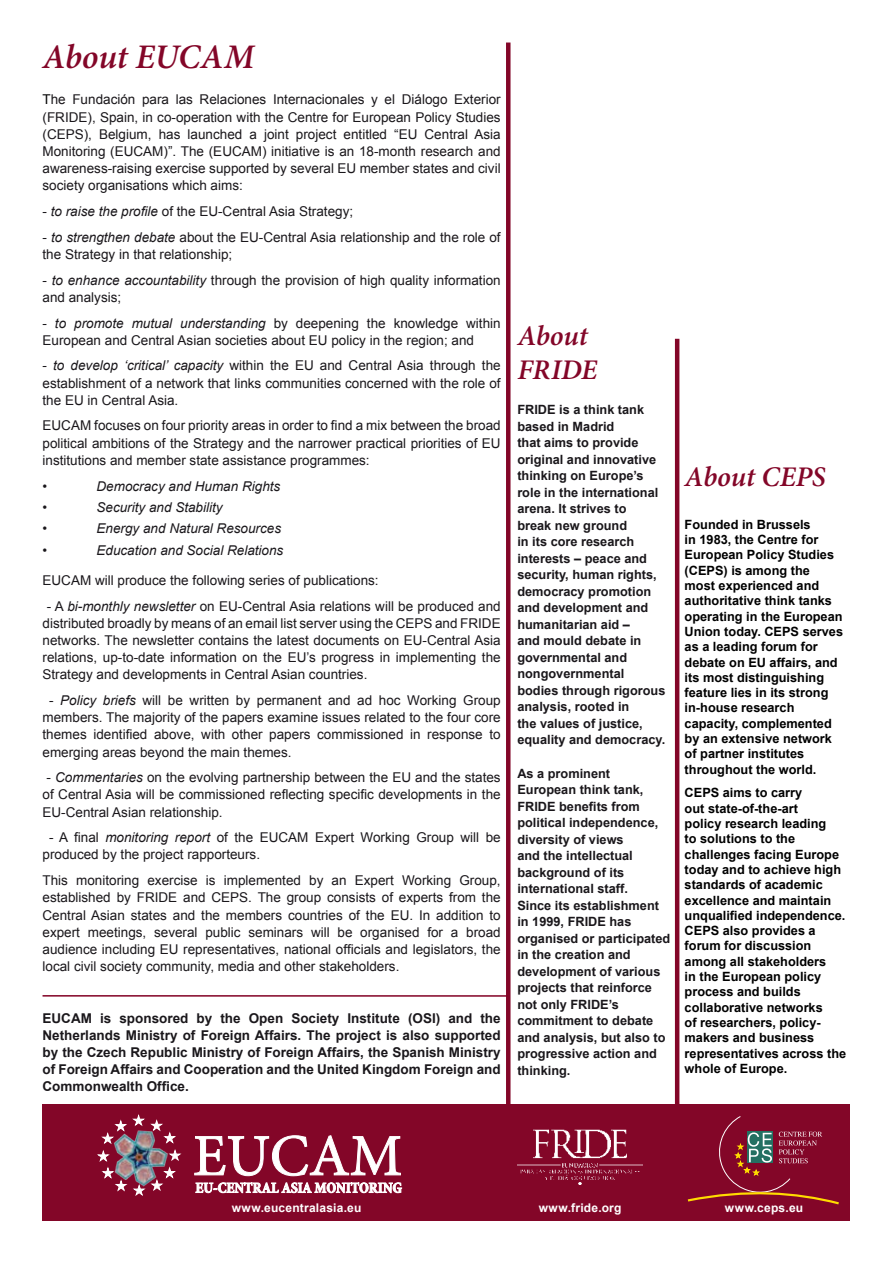
<style>
.page{position:relative;width:893px;height:1263px;background:#fff}
.page>*{position:absolute;margin:0;border:0;box-sizing:border-box;transform-origin:0 0}
.t1{font:italic 600 34.5px "Minion Pro";letter-spacing:-.005em;color:#830628}
.t2{font:italic 600 28.5px/34.2px "Minion Pro";letter-spacing:-.005em;color:#830628}
.t3{font:13.5px/17.2px "Arial";color:#1a171b;text-align:justify}
.t4{font:700 13.5px/17.2px "Arial";color:#1a171b;text-align:justify}
.t5{font:italic 13.5px "Arial";color:#1a171b}
.t6{font:700 12.75px/16.5px "Arial";color:#1a171b}
.t7{font:700 12.75px/15.3px "Arial";color:#000}
.t8{font:700 12px "Arial";letter-spacing:.02em;color:#fff}
.s1{color:#000}
.s2{font-style:italic}
</style>
<div class="page">
<div style="left:43px;top:1104px;width:807px;height:116px;background:#830628"></div>
<svg style="left:97px;top:1114px;width:84px;height:82px"></svg>
<svg style="left:194px;top:1135px;width:208px;height:59px"></svg>
<img style="left:112px;top:1129px;width:58px;height:58px">
<hr style="left:675px;top:339px;width:4px;height:802px;background:#830628">
<hr style="left:506px;top:43px;width:4px;height:1074px;background:#830628">
<img style="left:518px;top:1129px;width:124px;height:55px">
<svg style="left:687px;top:1116px;width:152px;height:88px"></svg>
<hr style="left:43px;top:995px;width:465px;height:2px;background:#820024">
<h1 class="t1" style="left:43px;top:32px;width:213px">About EUCAM</h1>
<p class="t3" style="left:43px;top:91px;width:460px"><span class="s1">T</span>he Fundación para las Relaciones Internacionales y el Diálogo Exterior (FRIDE), Spain, in co-operation with the Centre for European Policy Studies (CEPS), Belgium, has launched a joint project entitled “EU Central Asia Monitoring (EUCAM)”. The (EUCAM) initiative is an 18-month research and awareness-raising exercise supported by several EU member states and civil society organisations which aims:</p>
<p class="t3" style="left:43px;top:203px;width:312px">- <span class="s2">to raise the profile</span> of the EU-Central Asia Strategy;</p>
<p class="t3" style="left:43px;top:229px;width:460px">- <span class="s2">to strengthen debate</span> about the EU-Central Asia relationship and the role of the Strategy in that relationship;</p>
<p class="t3" style="left:43px;top:271px;width:460px">- <span class="s2">to enhance accountability</span> through the provision of high quality information and analysis;</p>
<p class="t3" style="left:43px;top:314px;width:460px">- <span class="s2">to promote mutual understanding</span> by deepening the knowledge within<br>European and Central Asian societies about EU policy in the region; and</p>
<p class="t3" style="left:43px;top:357px;width:460px">- <span class="s2">to develop ‘critical’ capacity</span> within the EU and Central Asia through the establishment of a network that links communities concerned with the role of the EU in Central Asia.</p>
<p class="t3" style="left:43px;top:417px;width:460px">EUCAM focuses on four priority areas in order to find a mix between the broad political ambitions of the Strategy and the narrower practical priorities of EU institutions and member state assistance programmes:</p>
<p class="t3" style="left:43px;top:477px;width:6px">•</p>
<p class="t5" style="left:97px;top:477px;width:185px">Democracy and Human Rights</p>
<p class="t3" style="left:43px;top:499px;width:6px">•</p>
<p class="t5" style="left:97px;top:498px;width:128px">Security and Stability</p>
<p class="t3" style="left:43px;top:520px;width:6px">•</p>
<p class="t5" style="left:97px;top:520px;width:186px">Energy and Natural Resources</p>
<p class="t3" style="left:43px;top:542px;width:6px">•</p>
<p class="t5" style="left:97px;top:541px;width:188px">Education and Social Relations</p>
<p class="t3" style="left:43px;top:572px;width:338px">EUCAM will produce the following series of publications:</p>
<p class="t3" style="left:43px;top:597px;width:460px;text-indent:4px">- A <span class="s2">bi-monthly newsletter</span> on EU-Central Asia relations will be produced and distributed broadly by means of an email list server using the CEPS and FRIDE networks. The newsletter contains the latest documents on EU-Central Asia relations, up-to-date information on the EU’s progress in implementing the Strategy and developments in Central Asian countries.</p>
<p class="t3" style="left:43px;top:692px;width:460px;text-indent:7px">- <span class="s2">Policy briefs</span> will be written by permanent and ad hoc Working Group members. The majority of the papers examine issues related to the four core themes identified above, with other papers commissioned in response to emerging areas beyond the main themes.</p>
<p class="t3" style="left:43px;top:769px;width:460px;text-indent:4px">- <span class="s2">Commentaries</span> on the evolving partnership between the EU and the states of Central Asia will be commissioned reflecting specific developments in the EU-Central Asian relationship.</p>
<p class="t3" style="left:43px;top:829px;width:460px;text-indent:7px">- A final <span class="s2">monitoring report</span> of the EUCAM Expert Working Group will be produced by the project rapporteurs.</p>
<p class="t3" style="left:43px;top:872px;width:460px">This monitoring exercise is implemented by an Expert Working Group, established by FRIDE and CEPS. The group consists of experts from the Central Asian states and the members countries of the EU. In addition to expert meetings, several public seminars will be organised for a broad audience including EU representatives, national officials and legislators, the local civil society community, media and other stakeholders.</p>
<p class="t4" style="left:43px;top:1009px;width:460px">EUCAM is sponsored by the Open Society Institute (OSI) and the Netherlands Ministry of Foreign Affairs. The project is also supported by the Czech Republic Ministry of Foreign Affairs, the Spanish Ministry of Foreign Affairs and Cooperation and the United Kingdom Foreign and Commonwealth Office.</p>
<h2 class="t2" style="left:517px;top:318px;width:81px">About<br>FRIDE</h2>
<p class="t6" style="left:517px;top:402px;width:150px">FRIDE is a think tank based in Madrid<br>that aims to provide original and innovative thinking on Europe’s role in the international arena. It strives to<br>break new ground<br>in its core research interests – peace and security, human rights, democracy promotion and development and humanitarian aid –<br>and mould debate in governmental and nongovernmental bodies through rigorous analysis, rooted in<br>the values of justice, equality and democracy.</p>
<p class="t6" style="left:517px;top:765px;width:155px">As a prominent<br>European think tank,<br>FRIDE benefits from political independence, diversity of views<br>and the intellectual background of its international staff.<br>Since its establishment in 1999, FRIDE has organised or participated in the creation and development of various projects that reinforce not only FRIDE’s commitment to debate and analysis, but also to progressive action and thinking.</p>
<h2 class="t2" style="left:685px;top:460px;width:143px">About CEPS</h2>
<p class="t7" style="left:685px;top:517px;width:160px">Founded in Brussels<br>in 1983, the Centre for<br>European Policy Studies (CEPS) is among the most experienced and authoritative think tanks operating in the European<br>Union today. CEPS serves as a leading forum for debate on EU affairs, and its most distinguishing feature lies in its strong in-house research capacity, complemented by an extensive network of partner institutes throughout the world.</p>
<p class="t7" style="left:685px;top:786px;width:163px">CEPS aims to carry<br>out state-of-the-art<br>policy research leading<br>to solutions to the challenges facing Europe today and to achieve high standards of academic excellence and maintain unqualified independence.<br>CEPS also provides a forum for discussion among all stakeholders<br>in the European policy process and builds collaborative networks<br>of researchers, policy&shy;makers and business representatives across the whole of Europe.</p>
<p class="t8" style="left:232px;top:1200px;width:131px">www.eucentralasia.eu</p>
<p class="t8" style="left:539px;top:1200px;width:84px">www.fride.org</p>
<p class="t8" style="left:725px;top:1200px;width:80px">www.ceps.eu</p>
</div>
